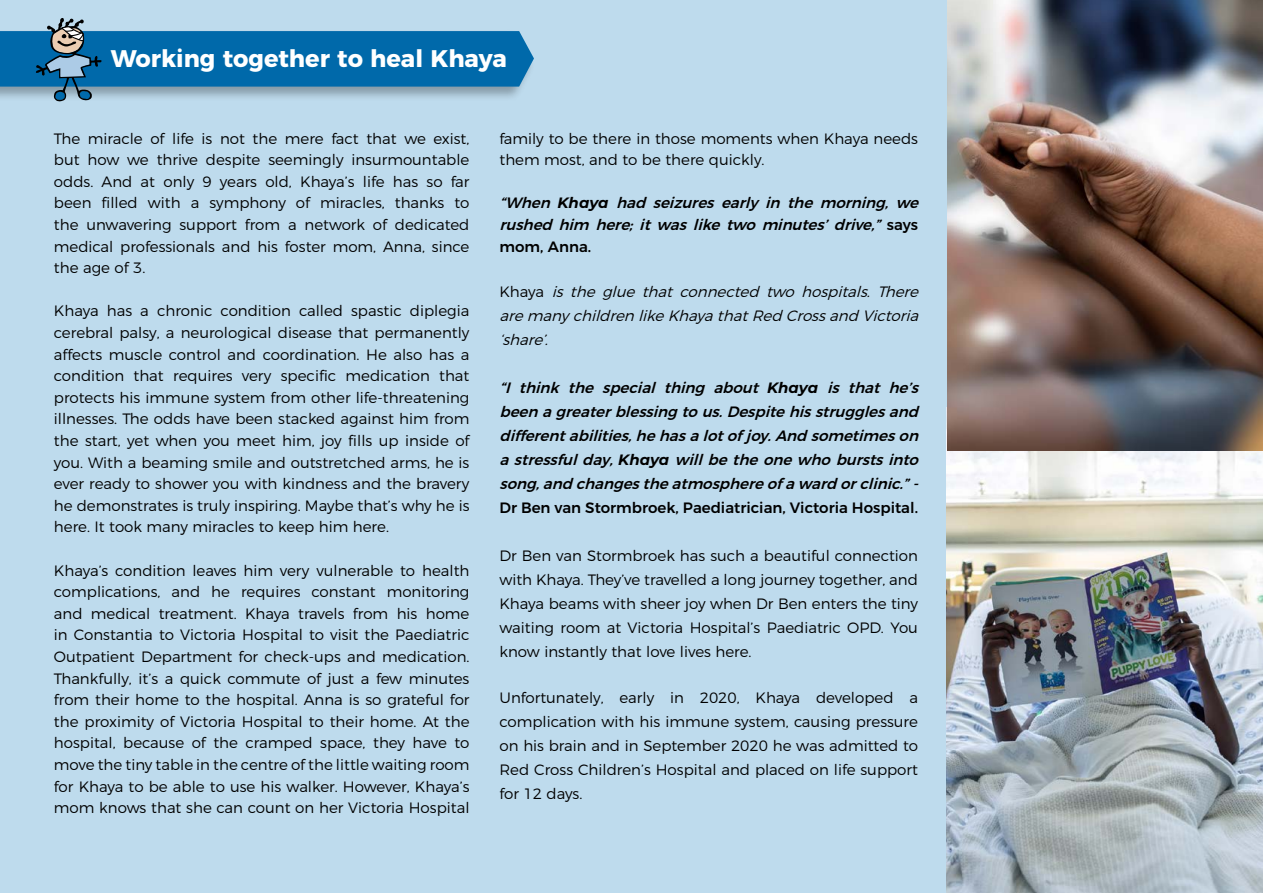
<style>
.page{position:relative;width:1263px;height:893px;background:#bedbed}
.page>*{position:absolute;margin:0;border:0;box-sizing:border-box;transform-origin:0 0}
.t1{font:700 24px "Montserrat";color:#fff}
.t2{font:300 15px/21.6px "Montserrat";color:#000;text-align:justify}
.t3{font:italic 500 15px/24px "Montserrat";color:#000}
.t4{font:italic 300 15px/24px "Montserrat";color:#000;text-align:justify}
.t5{font:500 15px "Montserrat";color:#000}
.s1{font-weight:700}
.s2{font-style:normal}
</style>
<div class="page">
<img style="left:946px;top:407px;width:317px;height:486px">
<img style="left:947px;top:0;width:316px;height:450px">
<svg style="left:0;top:18px;width:534px;height:84px"></svg>
<h1 class="t1" style="left:111px;top:38px;width:398px">Working together to heal Khaya</h1>
<p class="t2" style="left:54px;top:126px;width:417px">The miracle of life is not the mere fact that we exist, but how we thrive despite seemingly insurmountable odds. And at only 9 years old, Khaya’s life has so far been filled with a symphony of miracles, thanks to the unwavering support from a network of dedicated medical professionals and his foster mom, Anna, since the age of 3.</p>
<p class="t2" style="left:54px;top:299px;width:417px">Khaya has a chronic condition called spastic diplegia cerebral palsy, a neurological disease that permanently affects muscle control and coordination. He also has a condition that requires very specific medication that protects his immune system from other life-threatening illnesses. The odds have been stacked against him from the start, yet when you meet him, joy fills up inside of you. With a beaming smile and outstretched arms, he is ever ready to shower you with kindness and the bravery he demonstrates is truly inspiring. Maybe that’s why he is here. It took many miracles to keep him here.</p>
<p class="t2" style="left:54px;top:558px;width:417px">Khaya’s condition leaves him very vulnerable to health complications, and he requires constant monitoring and medical treatment. Khaya travels from his home in Constantia to Victoria Hospital to visit the Paediatric Outpatient Department for check-ups and medication.<br>Thankfully, it’s a quick commute of just a few minutes from their home to the hospital. Anna is so grateful for the proximity of Victoria Hospital to their home. At the hospital, because of the cramped space, they have to move the tiny table in the centre of the little waiting room for Khaya to be able to use his walker. However, Khaya’s mom knows that she can count on her Victoria Hospital</p>
<p class="t2" style="left:499px;top:126px;width:420px">family to be there in those moments when Khaya needs them most, and to be there quickly.</p>
<p class="t3" style="left:499px;top:191px;width:426px;line-height:21.6px">“When <span class="s1">Kh aya</span> had seizures early in the morning, we rushed him here; it was like two minutes’ drive,”<span class="s2">s a y s mom, Anna.</span></p>
<p class="t4" style="left:499px;top:278px;width:426px"><span class="s2">K h a y a</span> is the glue that connected two hospitals. There aremanychildrenlikeKhayathatRedCrossandVictoria ‘share’.</p>
<p class="t3" style="left:499px;top:375px;width:426px;text-align:justify">“I think the special thing about <span class="s1">Kh aya</span> is that he’s beenagreaterblessingtous.Despitehisstrugglesand differentabilities,hehasalotofjoy.Andsometimeson astressfulday,<span class="s1">Kh ay a</span> willbetheonewhoburstsinto song,andchangestheatmosphereofawardorclinic.”-</p>
<p class="t5" style="left:499px;top:496px;width:420px">Dr Ben van Stormbroek, Paediatrician, Victoria Hospital.</p>
<p class="t2" style="left:499px;top:542px;width:420px;line-height:24px">Dr Ben van Stormbroek has such a beautiful connection with Khaya. They’ve travelled a long journey together, and Khaya beams with sheer joy when Dr Ben enters the tiny waiting room at Victoria Hospital’s Paediatric OPD. You know instantly that love lives here.</p>
<p class="t2" style="left:499px;top:684px;width:420px;line-height:24px">Unfortunately, early in 2020, Khaya developed a complication with his immune system, causing pressure on his brain and in September 2020 he was admitted to Red Cross Children’s Hospital and placed on life support for 12 days.</p>
</div>
